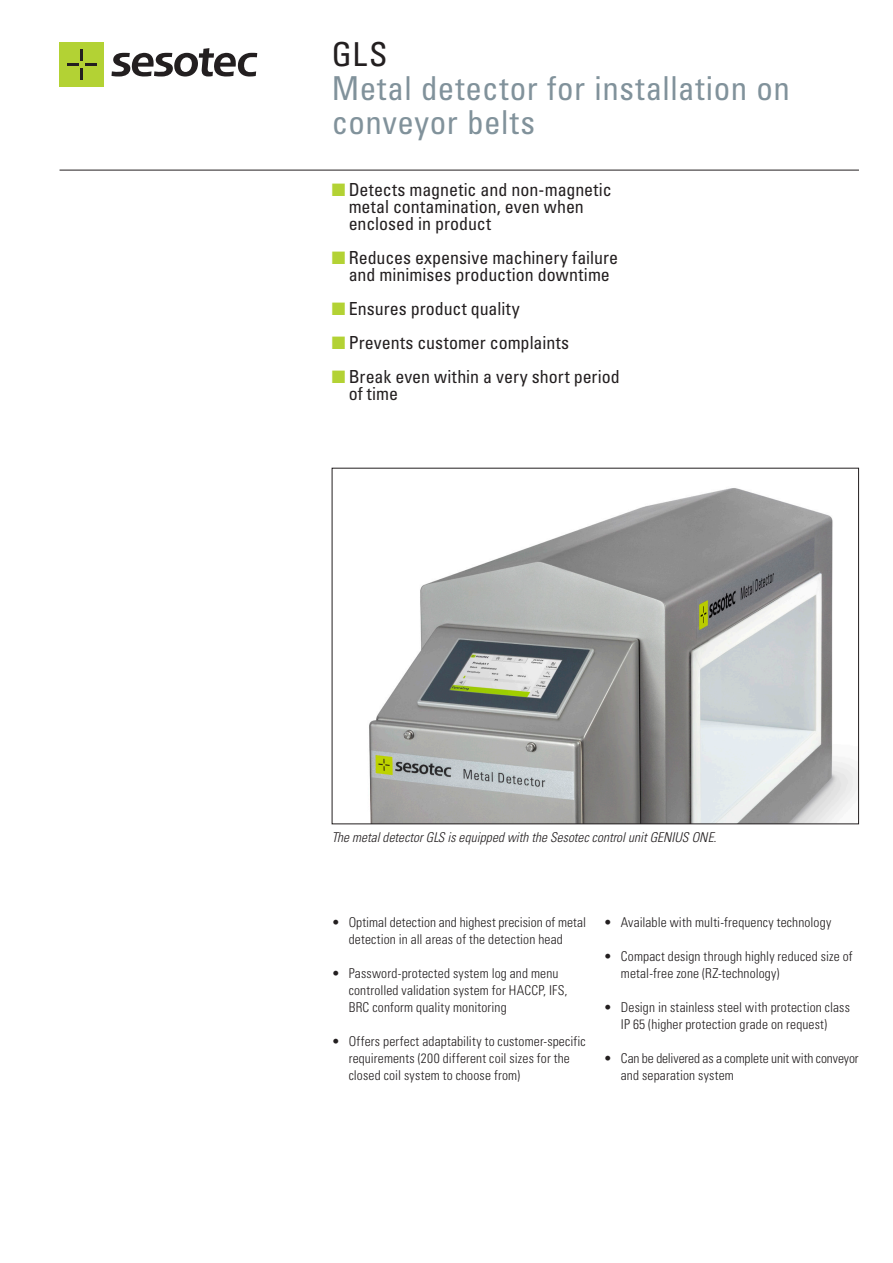
<style>
.page{position:relative;width:893px;height:1263px;background:#fff}
.page>*{position:absolute;margin:0;border:0;box-sizing:border-box;transform-origin:0 0}
.t1{font:condensed 33px/33.9px "Univers LT";letter-spacing:.015em;color:#81929b}
.t2{font:condensed 33px "Univers LT";color:#231f20}
.t3{font:condensed 18px/17px "Univers LT";color:#231f20}
.t4{font:300 condensed 13.5px/17px "Univers LT";letter-spacing:.01em;color:#231f20}
.t5{font:italic 300 condensed 13.5px "Univers LT";color:#231f20}
.s1{color:#b3d234}
</style>
<div class="page">
<hr style="left:60px;top:170px;width:799px;height:1px;background:#231f20">
<div style="left:60px;top:43px;width:44px;height:44px;background:#b3d234"></div>
<svg style="left:67px;top:50px;width:30px;height:29px"></svg>
<svg style="left:111px;top:48px;width:146px;height:29px"></svg>
<img style="left:369px;top:488px;width:488px;height:334px">
<h1 class="t2" style="left:332px;top:34px;width:57px">GLS</h1>
<h1 class="t1" style="left:332px;top:71px;width:460px">Metal detector for installation on conveyor belts</h1>
<h2 class="t3" style="left:349px;top:180px;width:265px;text-indent:-17px"><span class="s1">■</span> Detects magnetic and non-magnetic metal contamination, even when enclosed in product</h2>
<h2 class="t3" style="left:332px;top:249px;width:288px;text-align:center"><span class="s1">■</span> Reduces expensive machinery failure and minimises production downtime</h2>
<h2 class="t3" style="left:332px;top:300px;width:190px"><span class="s1">■</span> Ensures product quality</h2>
<h2 class="t3" style="left:332px;top:334px;width:239px"><span class="s1">■</span> Prevents customer complaints</h2>
<h2 class="t3" style="left:349px;top:368px;width:273px;text-indent:-17px"><span class="s1">■</span> Break even within a very short period of time</h2>
<p class="t5" style="left:332px;top:829px;width:386px">The metal detector GLS is equipped with the Sesotec control unit GENIUS ONE.</p>
<p class="t4" style="left:332px;top:914px;width:256px;text-align:center">• Optimal detection and highest precision of metal detection in all areas of the detection head</p>
<p class="t4" style="left:349px;top:965px;width:220px;text-indent:-17px">• Password-protected system log and menu controlled validation system for HACCP, IFS,<br>BRC conform quality monitoring</p>
<p class="t4" style="left:349px;top:1033px;width:239px;text-indent:-17px">• Offers perfect adaptability to customer-specific requirements (200 different coil sizes for the closed coil system to choose from)</p>
<p class="t4" style="left:604px;top:914px;width:229px">• Available with multi-frequency technology</p>
<p class="t4" style="left:621px;top:948px;width:233px;text-indent:-17px">• Compact design through highly reduced size of metal-free zone (RZ-technology)</p>
<p class="t4" style="left:604px;top:999px;width:248px;text-align:center">• Design in stainless steel with protection class<br>IP 65 (higher protection grade on request)</p>
<p class="t4" style="left:621px;top:1050px;width:239px;text-indent:-17px">• Can be delivered as a complete unit with conveyor and separation system</p>
</div>
